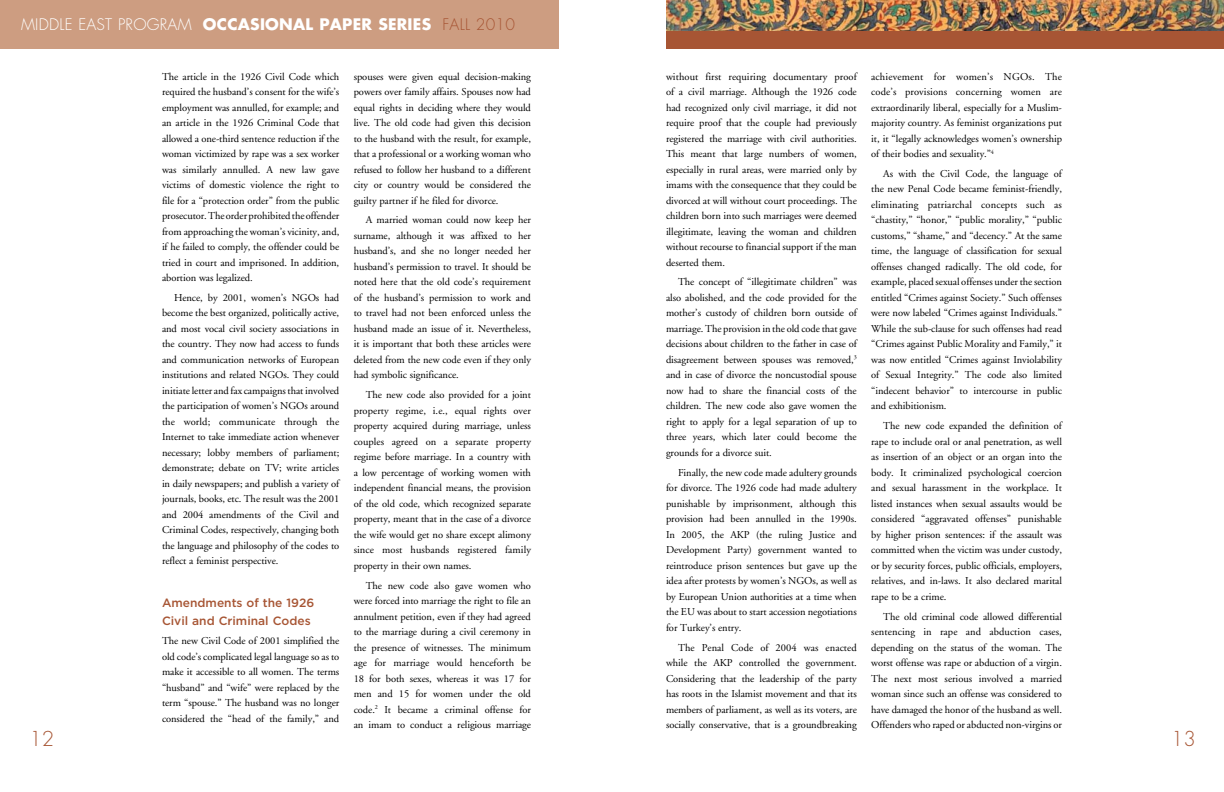
<style>
.page{position:relative;width:1224px;height:792px;background:#fff}
.page>*{position:absolute;margin:0;border:0;box-sizing:border-box;transform-origin:0 0}
.t1{font:300 20px "Futura";color:#a75534}
.t2{font:700 15.5px "Futura";letter-spacing:.015em;color:#fff}
.t3{font:500 12px/18px "Gotham";color:#a75534}
.t4{font:10.5px/15.5px "Adobe Garamond";letter-spacing:-.005em;color:#000;text-align:justify}
.s1{font-weight:300}
.s2{font-weight:300;color:#a75534}
</style>
<div class="page">
<div style="left:0;top:0;width:558px;height:49px;background:#cd9d81"></div>
<img style="left:666px;top:0;width:558px;height:31px">
<div style="left:666px;top:31px;width:558px;height:18px;background:#a75534"></div>
<h2 class="t2" style="left:21px;top:14px;width:495px"><span class="s1">MIDDLE EAST PROGRAM</span> OCCASIONAL PAPER SERIES <span class="s2">FALL 2010</span></h2>
<p class="t4" style="left:871px;top:69px;width:192px">achievement for women’s NGOs. The code’s provisions concerning women are extraordinarily liberal, especially for a Muslim&shy;majority country. As feminist organizations put it, it “legally acknowledges women’s ownership of their bodies and sexuality.”<sup>4</sup></p>
<p class="t4" style="left:871px;top:166px;width:192px;text-indent:12px">As with the Civil Code, the language of the new Penal Code became feminist-friendly, eliminating patriarchal concepts such as “chastity,” “honor,” “public morality,” “public customs,” “shame,” and “decency.” At the same time, the language of classification for sexual offenses changed radically. The old code, for example, placed sexual offenses under the section entitled “Crimes against Society.” Such offenses were now labeled “Crimes against Individuals.” While the sub-clause for such offenses had read “Crimes against Public Morality and Family,” it was now entitled “Crimes against Inviolability of Sexual Integrity.” The code also limited “indecent behavior” to intercourse in public and exhibitionism.</p>
<p class="t4" style="left:871px;top:418px;width:192px;text-indent:12px">The new code expanded the definition of rape to include oral or anal penetration, as well as insertion of an object or an organ into the body. It criminalized psychological coercion and sexual harassment in the workplace. It listed instances when sexual assaults would be considered “aggravated offenses” punishable by higher prison sentences: if the assault was committed when the victim was under custody, or by security forces, public officials, employers, relatives, and in-laws. It also declared marital rape to be a crime.</p>
<p class="t4" style="left:871px;top:609px;width:192px;text-indent:12px">The old criminal code allowed differential sentencing in rape and abduction cases, depending on the status of the woman. The worst offense was rape or abduction of a virgin.<br>The next most serious involved a married woman since such an offense was considered to have damaged the honor of the husband as well.<br>Offenders who raped or abducted non-virgins or</p>
<p class="t4" style="left:354px;top:69px;width:179px">spouses were given equal decision-making powers over family affairs. Spouses now had equal rights in deciding where they would live. The old code had given this decision to the husband with the result, for example, that a professional or a working woman who refused to follow her husband to a different city or country would be considered the guilty partner if he filed for divorce.</p>
<p class="t4" style="left:354px;top:213px;width:179px;text-indent:12px">A married woman could now keep her surname, although it was affixed to her husband’s, and she no longer needed her husband’s permission to travel. It should be noted here that the old code’s requirement of the husband’s permission to work and to travel had not been enforced unless the husband made an issue of it. Nevertheless, it is important that both these articles were deleted from the new code even if they only had symbolic significance.</p>
<p class="t4" style="left:354px;top:387px;width:179px;text-indent:12px">The new code also provided for a joint property regime, i.e., equal rights over property acquired during marriage, unless couples agreed on a separate property regime before marriage. In a country with a low percentage of working women with independent financial means, the provision of the old code, which recognized separate property, meant that in the case of a divorce the wife would get no share except alimony since most husbands registered family property in their own names.</p>
<p class="t4" style="left:354px;top:578px;width:179px;text-indent:12px">The new code also gave women who were forced into marriage the right to file an annulment petition, even if they had agreed to the marriage during a civil ceremony in the presence of witnesses. The minimum age for marriage would henceforth be 18 for both sexes, whereas it was 17 for men and 15 for women under the old code.<sup>2</sup> It became a criminal offense for an imam to conduct a religious marriage</p>
<p class="t4" style="left:162px;top:69px;width:179px">The article in the 1926 Civil Code which required the husband’s consent for the wife’s employment was annulled, for example; and an article in the 1926 Criminal Code that allowed a one-third sentence reduction if the woman victimized by rape was a sex worker was similarly annulled. A new law gave victims of domestic violence the right to file for a “protection order” from the public prosecutor. The order prohibited the offender from approaching the woman’s vicinity, and, if he failed to comply, the offender could be tried in court and imprisoned. In addition, abortion was legalized.</p>
<p class="t4" style="left:162px;top:290px;width:179px;text-indent:12px">Hence, by 2001, women’s NGOs had become the best organized, politically active, and most vocal civil society associations in the country. They now had access to funds and communication networks of European institutions and related NGOs. They could initiate letter and fax campaigns that involved the participation of women’s NGOs around the world; communicate through the Internet to take immediate action whenever necessary; lobby members of parliament; demonstrate; debate on TV; write articles in daily newspapers; and publish a variety of journals, books, etc. The result was the 2001 and 2004 amendments of the Civil and Criminal Codes, respectively, changing both the language and philosophy of the codes to reflect a feminist perspective.</p>
<p class="t3" style="left:162px;top:593px;width:154px">Amendments of the 1926<br>Civil and Criminal Codes</p>
<p class="t4" style="left:162px;top:634px;width:179px">The new Civil Code of 2001 simplified the old code’s complicated legal language so as to make it accessible to all women. The terms “husband” and “wife” were replaced by the term “spouse.” The husband was no longer considered the “head of the family,” and</p>
<p class="t4" style="left:666px;top:69px;width:192px">without first requiring documentary proof of a civil marriage. Although the 1926 code had recognized only civil marriage, it did not require proof that the couple had previously registered the marriage with civil authorities.<br>This meant that large numbers of women, especially in rural areas, were married only by imams with the consequence that they could be divorced at will without court proceedings. The children born into such marriages were deemed illegitimate, leaving the woman and children without recourse to financial support if the man deserted them.</p>
<p class="t4" style="left:666px;top:275px;width:192px;text-indent:12px">The concept of “illegitimate children” was also abolished, and the code provided for the mother’s custody of children born outside of marriage. The provision in the old code that gave decisions about children to the father in case of disagreement between spouses was removed,<sup>3 </sup>and in case of divorce the noncustodial spouse now had to share the financial costs of the children. The new code also gave women the right to apply for a legal separation of up to three years, which later could become the grounds for a divorce suit.</p>
<p class="t4" style="left:666px;top:465px;width:192px;text-indent:12px">Finally, the new code made adultery grounds for divorce. The 1926 code had made adultery punishable by imprisonment, although this provision had been annulled in the 1990s.<br>In 2005, the AKP (the ruling Justice and Development Party) government wanted to reintroduce prison sentences but gave up the idea after protests by women’s NGOs, as well as by European Union authorities at a time when the EU was about to start accession negotiations for Turkey’s entry.</p>
<p class="t4" style="left:666px;top:640px;width:192px;text-indent:12px">The Penal Code of 2004 was enacted while the AKP controlled the government.<br>Considering that the leadership of the party has roots in the Islamist movement and that its members of parliament, as well as its voters, are socially conservative, that is a groundbreaking</p>
<h1 class="t1" style="left:30px;top:726px;width:26px">12</h1>
<h1 class="t1" style="left:1171px;top:726px;width:26px">13</h1>
</div>
